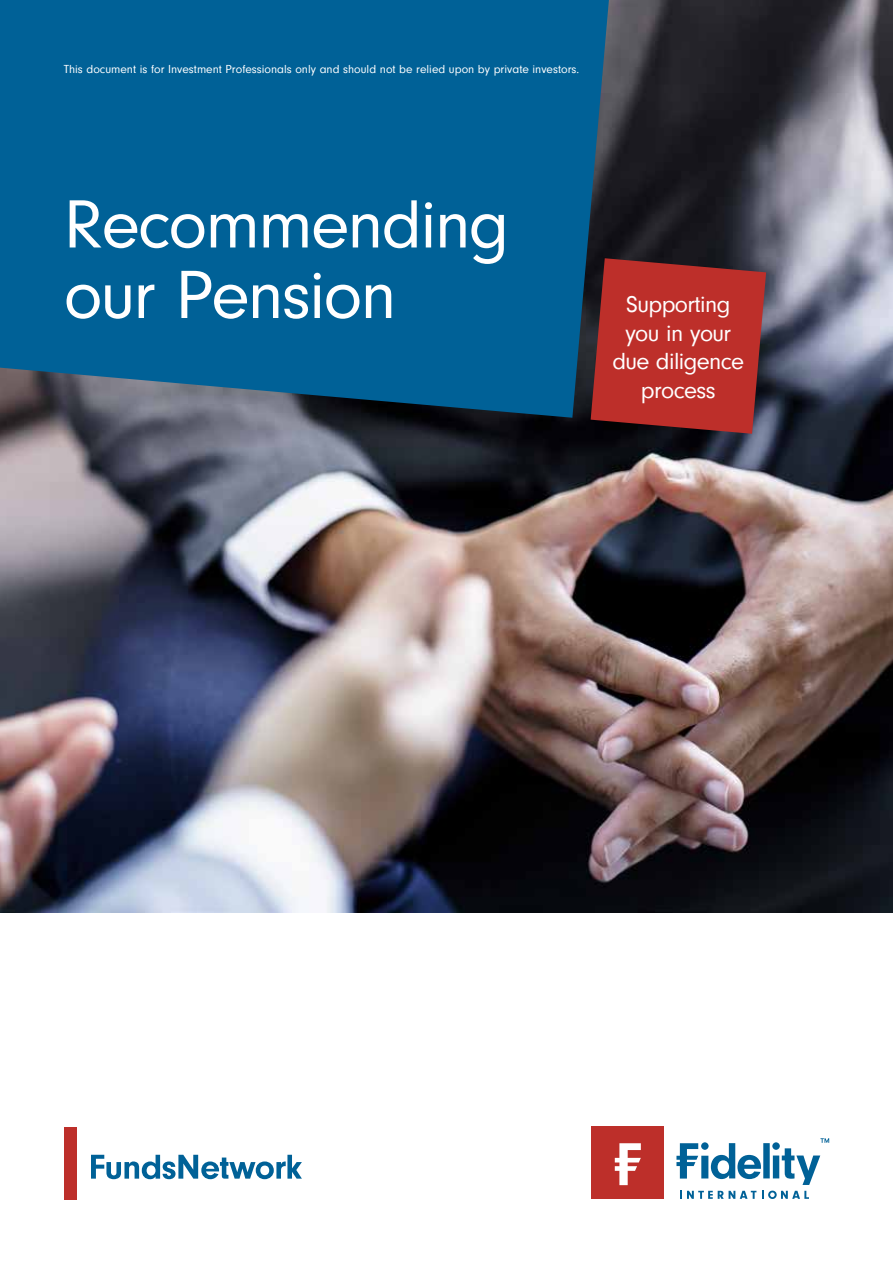
<style>
.page{position:relative;width:893px;height:1263px;background:#fff}
.page>*{position:absolute;margin:0;border:0;box-sizing:border-box;transform-origin:0 0}
.t1{font:70.65px/70.5px "Neuzeit Gro T";letter-spacing:-.025em;color:#fff}
.t2{font:24px/28.8px "Neuzeit Gro T";letter-spacing:-.025em;color:#fff;text-align:center}
.t3{font:12px "Neuzeit Gro T";color:#fff}
</style>
<div class="page">
<img style="left:0;top:0;width:893px;height:912px">
<svg style="left:0;top:0;width:609px;height:418px;background:#055f91"></svg>
<svg style="left:591px;top:258px;width:175px;height:176px;background:#a52c29"></svg>
<div style="left:64px;top:1127px;width:13px;height:72px;background:#bd2f2a"></div>
<svg style="left:91px;top:1155px;width:211px;height:24px"></svg>
<div style="left:592px;top:1127px;width:72px;height:72px;background:#bd2f2a"></div>
<svg style="left:615px;top:1143px;width:26px;height:42px"></svg>
<svg style="left:676px;top:1138px;width:153px;height:61px"></svg>
<p class="t3" style="left:64px;top:62px;width:517px">This document is for Investment Professionals only and should not be relied upon by private investors.</p>
<h1 class="t1" style="left:64px;top:190px;width:447px">Recommending our Pension</h1>
<h2 class="t2" style="left:612px;top:290px;width:133px">Supporting you in your due diligence process</h2>
</div>
